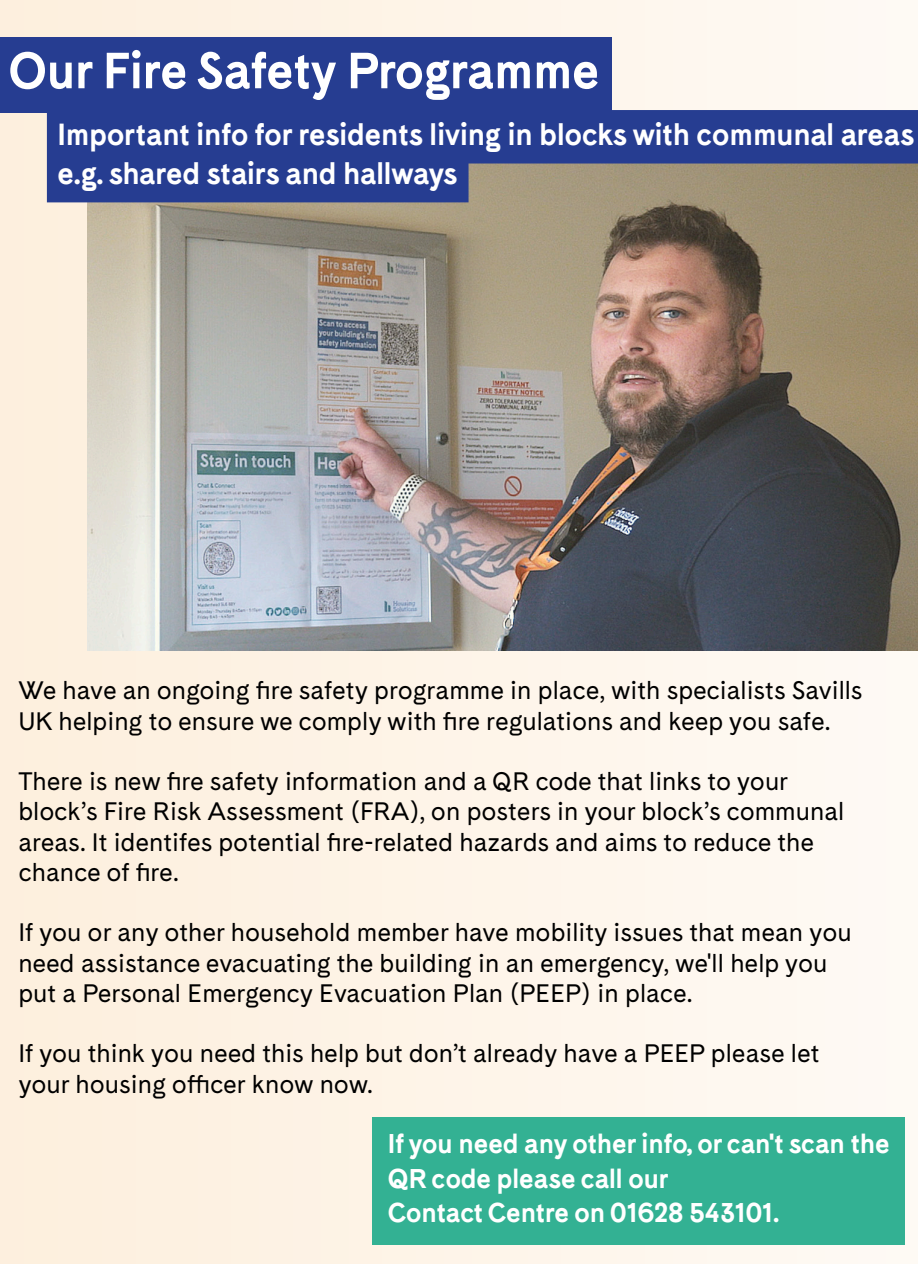
<style>
.page{position:relative;width:918px;height:1264px;background:#fff}
.page>*{position:absolute;margin:0;border:0;box-sizing:border-box;transform-origin:0 0}
.t1{font:700 53.85px "Cadiz";color:#fff}
.t2{font:700 32.4px/38.8px "Cadiz";color:#fff}
.t3{font:700 28.8px/34.5px "Cadiz";color:#fff}
.t4{font:25.2px/30.3px "Cadiz";color:#000}
</style>
<div class="page">
<img style="left:0;top:0;width:918px;height:1264px">
<img style="left:87px;top:202px;width:831px;height:449px">
<div style="left:0;top:37px;width:611px;height:76px;background:#263d91"></div>
<div style="left:373px;top:1116px;width:532px;height:128px;background:#33b193"></div>
<svg style="left:47px;top:110px;width:871px;height:92px;background:#404f8b"></svg>
<h1 class="t1" style="left:8px;top:36px;width:592px">Our Fire Safety Programme</h1>
<p class="t2" style="left:57px;top:114px;width:858px">Important info for residents living in blocks with communal areas e.g. shared stairs and hallways</p>
<p class="t4" style="left:18px;top:677px;width:846px">We have an ongoing fire safety programme in place, with specialists Savills<br>UK helping to ensure we comply with fire regulations and keep you safe.</p>
<p class="t4" style="left:18px;top:767px;width:827px">There is new fire safety information and a QR code that links to your block’s Fire Risk Assessment (FRA), on posters in your block’s communal areas. It identifes potential fire-related hazards and aims to reduce the chance of fire.</p>
<p class="t4" style="left:18px;top:918px;width:835px">If you or any other household member have mobility issues that mean you need assistance evacuating the building in an emergency, we'll help you put a Personal Emergency Evacuation Plan (PEEP) in place.</p>
<p class="t4" style="left:18px;top:1039px;width:803px">If you think you need this help but don’t already have a PEEP please let your housing officer know now.</p>
<p class="t3" style="left:388px;top:1126px;width:503px">If you need any other info, or can't scan the<br>QR code please call our<br>Contact Centre on 01628 543101.</p>
</div>
